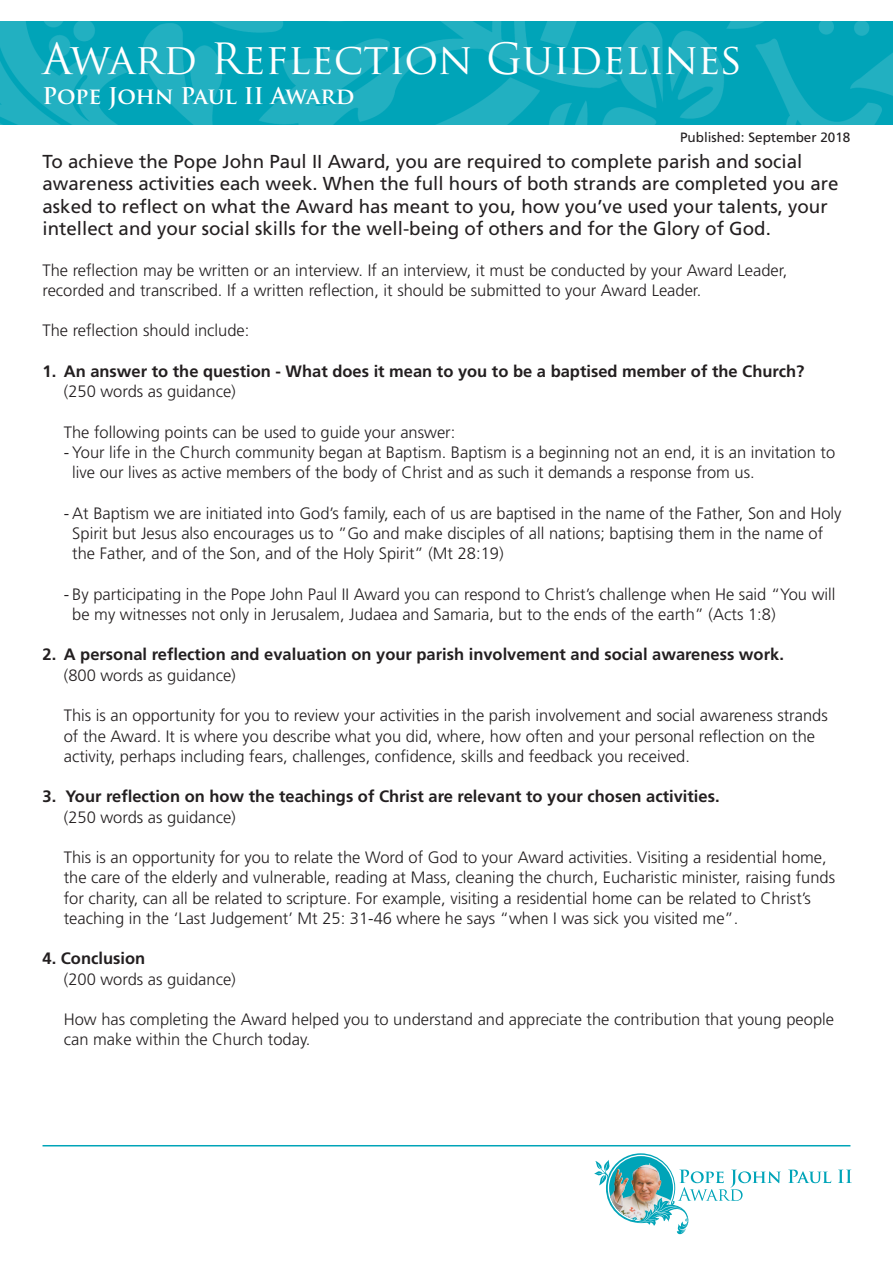
<style>
.page{position:relative;width:893px;height:1263px;background:#fff}
.page>*{position:absolute;margin:0;border:0;box-sizing:border-box;transform-origin:0 0}
.Bodytext{font:42px "Trajan Pro";color:#fff}
.Bodytext-2{font:700 22.5px "Trajan Pro";letter-spacing:-.005em;color:#fff}
.Bodytext-3{font:18.75px/22.5px "Frutiger";color:#231f20}
.Bodytext-4{font:300 16.5px/20.2px "Frutiger";color:#231f20}
.Bodytext-5{font:700 16.5px/20.2px "Frutiger";color:#231f20}
.t1{font:13.5px "Frutiger";color:#231f20}
.s1{font-weight:300}
.s2{font-weight:700}
</style>
<div class="page">
<img style="left:0;top:21px;width:893px;height:104px">
<svg style="left:788px;top:1169px;width:43px;height:14px"></svg>
<svg style="left:838px;top:1169px;width:14px;height:14px"></svg>
<svg style="left:594px;top:1153px;width:187px;height:81px"></svg>
<hr style="left:43px;top:1145px;width:807px;height:1px;background:#00a4b8">
<p class="Bodytext" style="left:43px;top:32px;width:701px">Award Reflection Guidelines</p>
<p class="Bodytext-2" style="left:43px;top:82px;width:314px">Pope John Paul II Award</p>
<p class="t1" style="left:680px;top:130px;width:172px">Published: September 2018</p>
<p class="Bodytext-3" style="left:43px;top:150px;width:798px">To achieve the Pope John Paul II Award, you are required to complete parish and social awareness activities each week. When the full hours of both strands are completed you are asked to reflect on what the Award has meant to you, how you’ve used your talents, your intellect and your social skills for the well-being of others and for the Glory of God.</p>
<p class="Bodytext-4" style="left:43px;top:260px;width:746px">The reflection may be written or an interview. If an interview, it must be conducted by your Award Leader, recorded and transcribed. If a written reflection, it should be submitted to your Award Leader.</p>
<p class="Bodytext-4" style="left:43px;top:321px;width:208px">The reflection should include:</p>
<p class="Bodytext-5" style="left:64px;top:361px;width:742px;text-indent:-21px">1. An answer to the question - What does it mean to you to be a baptised member of the Church? <span class="s1">(250 words as guidance)</span></p>
<p class="Bodytext-4" style="left:64px;top:422px;width:393px">The following points can be used to guide your answer:</p>
<p class="Bodytext-4" style="left:72px;top:442px;width:764px;text-indent:-9px">- Your life in the Church community began at Baptism. Baptism is a beginning not an end, it is an invitation to live our lives as active members of the body of Christ and as such it demands a response from us.</p>
<p class="Bodytext-4" style="left:72px;top:503px;width:771px;text-indent:-9px">- At Baptism we are initiated into God’s family, each of us are baptised in the name of the Father, Son and Holy<br>Spirit but Jesus also encourages us to ”Go and make disciples of all nations; baptising them in the name of the Father, and of the Son, and of the Holy Spirit” (Mt 28:19)</p>
<p class="Bodytext-4" style="left:72px;top:584px;width:765px;text-indent:-9px">- By participating in the Pope John Paul II Award you can respond to Christ’s challenge when He said “You will be my witnesses not only in Jerusalem, Judaea and Samaria, but to the ends of the earth” (Acts 1:8)</p>
<p class="Bodytext-5" style="left:64px;top:644px;width:722px;text-indent:-21px">2. A personal reflection and evaluation on your parish involvement and social awareness work. <span class="s1">(800 words as guidance)</span></p>
<p class="Bodytext-4" style="left:64px;top:705px;width:765px">This is an opportunity for you to review your activities in the parish involvement and social awareness strands of the Award. It is where you describe what you did, where, how often and your personal reflection on the activity, perhaps including fears, challenges, confidence, skills and feedback you received.</p>
<p class="Bodytext-5" style="left:64px;top:786px;width:657px;text-indent:-21px">3. Your reflection on how the teachings of Christ are relevant to your chosen activities. <span class="s1">(250 words as guidance)</span></p>
<p class="Bodytext-4" style="left:64px;top:847px;width:773px">This is an opportunity for you to relate the Word of God to your Award activities. Visiting a residential home, the care of the elderly and vulnerable, reading at Mass, cleaning the church, Eucharistic minister, raising funds for charity, can all be related to scripture. For example, visiting a residential home can be related to Christ’s teaching in the ‘Last Judgement’ Mt 25: 31-46 where he says “when I was sick you visited me”.</p>
<p class="Bodytext-4" style="left:64px;top:948px;width:174px;text-indent:-21px"><span class="s2">4. Conclusion<br></span>(200 words as guidance)</p>
<p class="Bodytext-4" style="left:64px;top:1009px;width:772px">How has completing the Award helped you to understand and appreciate the contribution that young people can make within the Church today.</p>
</div>
